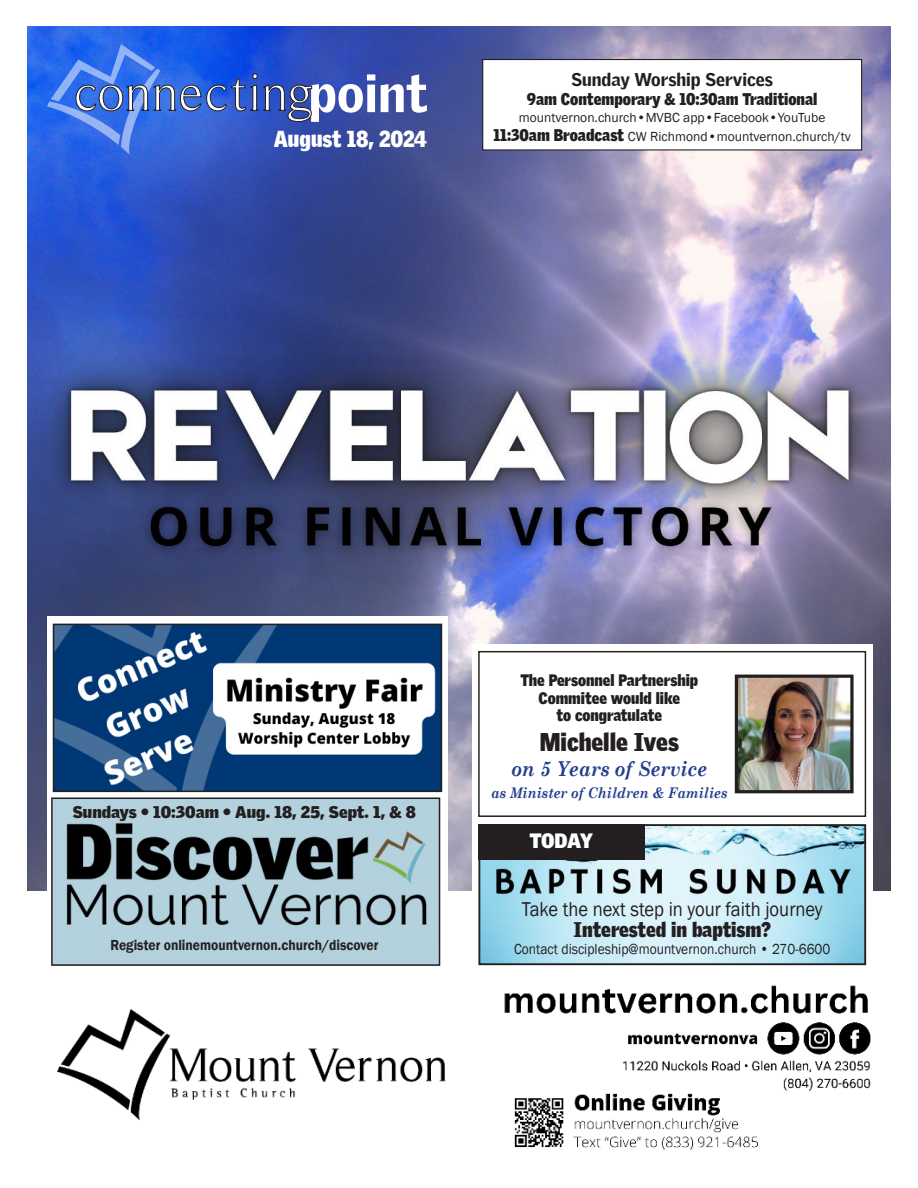
<style>
.page{position:relative;width:918px;height:1188px;background:#fff}
.page>*{position:absolute;margin:0;border:0;box-sizing:border-box;transform-origin:0 0}
.t1{font:900 25.05px "Griffith Gothic";color:#231f20;scale:.9 1}
.t2{font:900 22.5px "Griffith Gothic";color:#fff;scale:.9 1}
.t3{font:20.7px "Franklin Gothic";color:#231f20;scale:.9 1}
.t4{font:900 20.7px "Griffith Gothic";color:#231f20;scale:.9 1}
.t5{font:italic 700 20.55px "Century Schoolbook";color:#253f8e;scale:.9 1}
.t6{font:900 20.25px "Griffith Gothic";letter-spacing:-.025em;color:#fff}
.t7{font:900 18px "Griffith Gothic";color:#231f20}
.t8{font:900 16.5px "Griffith Gothic";color:#231f20}
.t9{font:900 16.5px "Griffith Gothic";color:#231f20;scale:.9 1}
.t10{font:900 16.2px/17.7px "Griffith Gothic";color:#231f20;text-align:center;scale:.9 1}
.t11{font:15px "Franklin Gothic";color:#231f20;scale:.9 1}
.t12{font:600 15px "Franklin Gothic";color:#231f20;scale:.9 1}
.t13{font:italic 700 14.7px "Century Schoolbook";color:#253f8e;scale:.9 1}
.t14{font:13.5px/19.5px "Franklin Gothic";color:#231f20;text-align:center}
.s1{font-family:"Griffith Gothic";font-weight:900;font-size:16.5px}
</style>
<div class="page">
<img style="left:27px;top:27px;width:864px;height:864px">
<svg style="left:47px;top:44px;width:380px;height:111px;background:#456acd"></svg>
<div style="left:483px;top:60px;width:379px;height:90px;background:#fff"></div>
<div style="left:482px;top:59px;width:380px;height:91px;border:1px solid #231f20"></div>
<img style="left:57px;top:985px;width:814px;height:165px">
<svg style="left:47px;top:616px;width:401px;height:280px"></svg>
<img style="left:54px;top:800px;width:383px;height:163px">
<div style="left:51px;top:797px;width:389px;height:169px;border:2px solid #231f20"></div>
<img style="left:56px;top:627px;width:383px;height:162px">
<div style="left:53px;top:624px;width:389px;height:168px;border:2px solid #231f20"></div>
<div style="left:472px;top:644px;width:401px;height:275px;background:#fff"></div>
<div style="left:478px;top:651px;width:388px;height:166px;border:1px solid #231f20"></div>
<img style="left:739px;top:679px;width:111px;height:110px">
<div style="left:735px;top:675px;width:119px;height:118px;border:3px solid #231f20"></div>
<img style="left:481px;top:827px;width:382px;height:135px">
<div style="left:478px;top:824px;width:388px;height:141px;border:2px solid #231f20"></div>
<div style="left:478px;top:824px;width:166px;height:36px;background:#231f20"></div>
<h2 class="t2" style="left:274px;top:130px;width:172px">August 18, 2024</h2>
<h3 class="t7" style="left:571px;top:72px;width:203px">Sunday Worship Services</h3>
<p class="t9" style="left:527px;top:93px;width:324px">9am Contemporary &amp; 10:30am Traditional</p>
<p class="t14" style="left:493px;top:108px;width:359px">mountvernon.church•MVBC app•Facebook•YouTube<br><span class="s1">11:30am Broadcast</span> CW Richmond•mountvernon.church/tv</p>
<p class="t8" style="left:73px;top:806px;width:345px">Sundays • 10:30am • Aug. 18, 25, Sept. 1, &amp; 8</p>
<p class="t12" style="left:110px;top:939px;width:299px">Register onlinemountvernon.church/discover</p>
<p class="t10" style="left:520px;top:672px;width:199px">The Personnel Partnership<br>Commitee would like<br>to congratulate</p>
<h1 class="t1" style="left:540px;top:732px;width:156px">Michelle Ives</h1>
<h3 class="t5" style="left:512px;top:760px;width:219px">on 5 Years of Service</h3>
<p class="t13" style="left:491px;top:787px;width:264px">as Minister of Children &amp; Families</p>
<h3 class="t6" style="left:529px;top:833px;width:65px">TODAY</h3>
<h3 class="t3" style="left:522px;top:901px;width:335px">Take the next step in your faith journey</h3>
<h3 class="t4" style="left:573px;top:921px;width:221px">Interested in baptism?</h3>
<p class="t11" style="left:514px;top:942px;width:353px">Contact discipleship@mountvernon.church • 270-6600</p>
</div>
